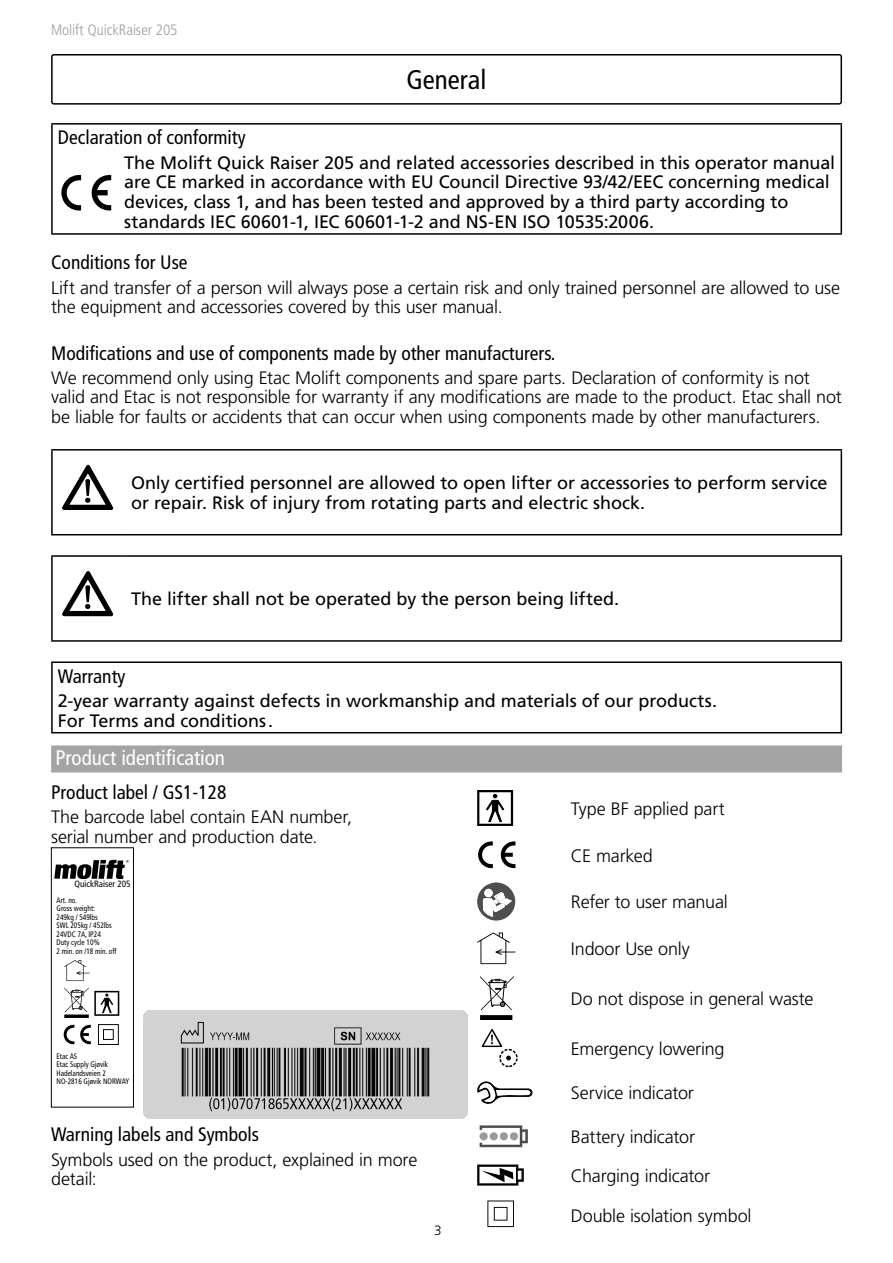
<style>
.page{position:relative;width:893px;height:1263px;background:#fff}
.page>*{position:absolute;margin:0;border:0;box-sizing:border-box;transform-origin:0 0}
.t1{font:condensed 27px "Frutiger LT Pro";color:#000}
.t2{font:condensed 21px "Frutiger LT Pro";letter-spacing:-.005em;color:#fff}
.t3{font:condensed 19.5px "Frutiger LT Pro";color:#000}
.t4{font:300 18px/19.8px "Frutiger LT Pro";letter-spacing:-.01em;color:#000}
.t5{font:18px/19.8px "Frutiger LT Pro";letter-spacing:-.005em;color:#000}
.t6{font:300 condensed 15px "Frutiger LT Pro";color:#9d9d9d}
.t7{font:300 13.5px "Frutiger LT Pro";color:#000}
.t8{font:condensed 9.15px "Frutiger LT Pro";color:#000}
.t9{font:condensed 7.95px/8.6px "Frutiger LT Pro";color:#000;scale:.92 1}
</style>
<div class="page">
<svg style="left:54px;top:860px;width:75px;height:19px"></svg>
<svg style="left:63px;top:1024px;width:28px;height:20px"></svg>
<svg style="left:64px;top:987px;width:55px;height:29px"></svg>
<svg style="left:64px;top:960px;width:26px;height:21px"></svg>
<svg style="left:98px;top:1024px;width:21px;height:21px"></svg>
<svg style="left:64px;top:1014px;width:25px;height:4px"></svg>
<div style="left:51px;top:847px;width:83px;height:260px;border:1px solid #000"></div>
<svg style="left:477px;top:790px;width:36px;height:36px"></svg>
<svg style="left:500px;top:841px;width:15px;height:27px"></svg>
<svg style="left:478px;top:841px;width:15px;height:27px"></svg>
<svg style="left:477px;top:882px;width:38px;height:38px"></svg>
<svg style="left:477px;top:932px;width:38px;height:32px"></svg>
<svg style="left:480px;top:976px;width:34px;height:34px"></svg>
<div style="left:480px;top:1015px;width:32px;height:5px;background:#000"></div>
<svg style="left:482px;top:1029px;width:36px;height:38px"></svg>
<svg style="left:477px;top:1081px;width:55px;height:23px"></svg>
<img style="left:479px;top:1125px;width:49px;height:23px">
<svg style="left:477px;top:1164px;width:47px;height:21px"></svg>
<svg style="left:487px;top:1200px;width:27px;height:27px"></svg>
<div style="left:51px;top:745px;width:791px;height:27px;background:#a4a4a4"></div>
<div style="left:51px;top:54px;width:791px;height:51px;border:2px solid #000;border-radius:2px"></div>
<hr style="left:51px;top:123px;width:791px;height:2px;background:#000">
<hr style="left:51px;top:125px;width:2px;height:108px;background:#000">
<hr style="left:840px;top:125px;width:2px;height:108px;background:#000">
<hr style="left:51px;top:233px;width:791px;height:2px;background:#000">
<svg style="left:91px;top:174px;width:20px;height:37px"></svg>
<svg style="left:61px;top:174px;width:20px;height:37px"></svg>
<hr style="left:51px;top:449px;width:74px;height:2px;background:#000">
<hr style="left:51px;top:451px;width:2px;height:83px;background:#000">
<hr style="left:125px;top:449px;width:717px;height:2px;background:#000">
<hr style="left:841px;top:451px;width:1px;height:83px;background:#000">
<hr style="left:51px;top:534px;width:74px;height:1px;background:#000">
<hr style="left:125px;top:534px;width:717px;height:1px;background:#000">
<svg style="left:62px;top:465px;width:51px;height:45px"></svg>
<hr style="left:51px;top:555px;width:74px;height:2px;background:#000">
<hr style="left:51px;top:557px;width:2px;height:83px;background:#000">
<hr style="left:125px;top:555px;width:717px;height:2px;background:#000">
<hr style="left:841px;top:557px;width:1px;height:83px;background:#000">
<hr style="left:51px;top:640px;width:74px;height:2px;background:#000">
<hr style="left:125px;top:640px;width:717px;height:2px;background:#000">
<svg style="left:62px;top:571px;width:51px;height:45px"></svg>
<hr style="left:51px;top:661px;width:791px;height:2px;background:#000">
<hr style="left:51px;top:663px;width:2px;height:69px;background:#000">
<hr style="left:840px;top:663px;width:2px;height:69px;background:#000">
<hr style="left:51px;top:732px;width:791px;height:1px;background:#000">
<img style="left:144px;top:1010px;width:324px;height:108px">
<p class="t6" style="left:51px;top:22px;width:128px">Molift QuickRaiser 205</p>
<h1 class="t1" style="left:406px;top:63px;width:82px">General</h1>
<p class="t3" style="left:58px;top:126px;width:189px">Declaration of conformity</p>
<p class="t5" style="left:124px;top:152px;width:712px">The Molift Quick Raiser 205 and related accessories described in this operator manual are CE marked in accordance with EU Council Directive 93/42/EEC concerning medical devices, class 1, and has been tested and approved by a third party according to standards IEC 60601-1, IEC 60601-1-2 and NS-EN ISO 10535:2006.</p>
<p class="t3" style="left:51px;top:251px;width:138px">Conditions for Use</p>
<p class="t4" style="left:51px;top:278px;width:791px">Lift and transfer of a person will always pose a certain risk and only trained personnel are allowed to use the equipment and accessories covered by this user manual.</p>
<p class="t3" style="left:51px;top:341px;width:506px">Modifications and use of components made by other manufacturers.</p>
<p class="t4" style="left:51px;top:368px;width:792px">We recommend only using Etac Molift components and spare parts. Declaration of conformity is not valid and Etac is not responsible for warranty if any modifications are made to the product. Etac shall not be liable for faults or accidents that can occur when using components made by other manufacturers.</p>
<p class="t5" style="left:131px;top:473px;width:698px">Only certified personnel are allowed to open lifter or accessories to perform service or repair. Risk of injury from rotating parts and electric shock.</p>
<p class="t5" style="left:131px;top:589px;width:489px">The lifter shall not be operated by the person being lifted.</p>
<p class="t3" style="left:58px;top:665px;width:69px">Warranty</p>
<p class="t5" style="left:58px;top:691px;width:661px">2-year warranty against defects in workmanship and materials of our products.<br>For Terms and conditions.</p>
<p class="t2" style="left:55px;top:745px;width:171px">Product identification</p>
<p class="t3" style="left:51px;top:781px;width:177px">Product label / GS1-128</p>
<p class="t4" style="left:51px;top:807px;width:302px">The barcode label contain EAN number, serial number and production date.</p>
<p class="t8" style="left:74px;top:878px;width:58px">QuickRaiser 205</p>
<p class="t9" style="left:57px;top:895px;width:67px">Art. no.<br>Gross weight:<br>249kg / 549lbs<br>SWL 205kg / 452lbs<br>24VDC 7A, IP24<br>Duty cycle 10%<br>2 min. on /18 min. off</p>
<p class="t9" style="left:57px;top:1051px;width:80px">Etac AS<br>Etac Supply Gjøvik<br>Hadelandsveien 2<br>NO-2816 Gjøvik NORWAY</p>
<p class="t3" style="left:51px;top:1123px;width:209px">Warning labels and Symbols</p>
<p class="t4" style="left:51px;top:1149px;width:368px">Symbols used on the product, explained in more detail:</p>
<p class="t7" style="left:434px;top:1222px;width:9px">3</p>
<p class="t4" style="left:571px;top:799px;width:155px">Type BF applied part</p>
<p class="t4" style="left:571px;top:845px;width:83px">CE marked</p>
<p class="t4" style="left:571px;top:892px;width:158px">Refer to user manual</p>
<p class="t4" style="left:571px;top:939px;width:120px">Indoor Use only</p>
<p class="t4" style="left:571px;top:989px;width:244px">Do not dispose in general waste</p>
<p class="t4" style="left:571px;top:1039px;width:155px">Emergency lowering</p>
<p class="t4" style="left:571px;top:1083px;width:124px">Service indicator</p>
<p class="t4" style="left:571px;top:1117px;width:141px;line-height:39.3px">Battery indicator<br>Charging indicator</p>
<p class="t4" style="left:571px;top:1205px;width:182px">Double isolation symbol</p>
</div>
